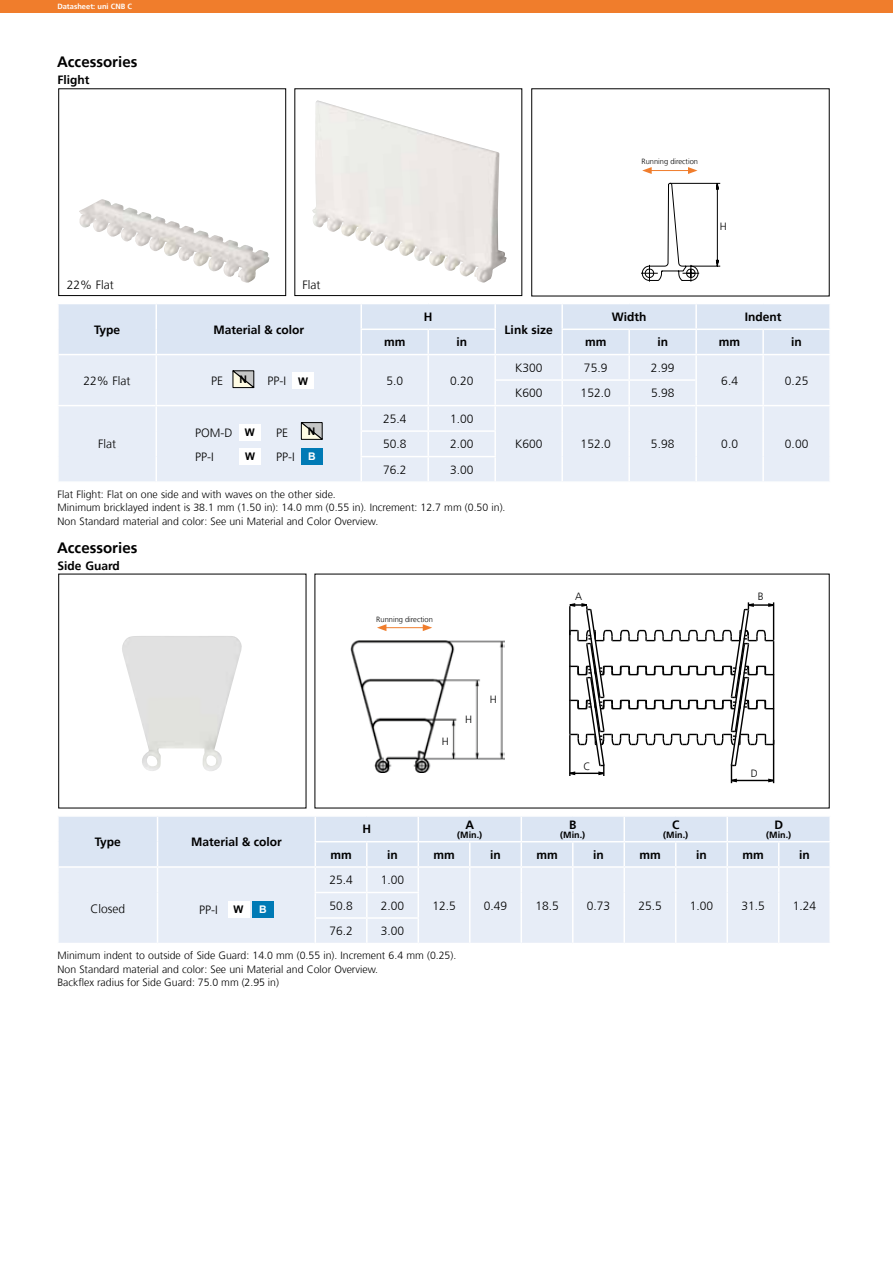
<style>
.page{position:relative;width:893px;height:1263px;background:#fff}
.page>*{position:absolute;margin:0;border:0;box-sizing:border-box;transform-origin:0 0}
.t1{font:700 15px "Frutiger";color:#000}
.t2{font:300 12px "Frutiger";color:#000}
.t3{font:700 12px "Frutiger";color:#000}
.t4{font:300 10.5px/13.5px "Frutiger";color:#000}
.t5{font:700 10.5px "Arial";color:#000}
.t6{font:700 10.5px "Arial";color:#fff}
.t7{font:700 9px "Frutiger";color:#000}
.t8{font:300 7.5px "Frutiger";color:#000}
.t9{font:700 7.5px "Frutiger";color:#fff}
.s1{font-family:"Arial";font-weight:700;font-size:10.5px}
.s2{font-family:"Arial";font-weight:700;font-size:10.5px;color:#fff}
</style>
<div class="page">
<svg style="left:58px;top:816px;width:772px;height:127px;background:#e3eaf5"></svg>
<hr style="left:829px;top:918px;width:2px;height:25px;background:#fff">
<hr style="left:57px;top:867px;width:2px;height:25px;background:#fff">
<hr style="left:57px;top:892px;width:2px;height:26px;background:#fff">
<hr style="left:57px;top:918px;width:2px;height:25px;background:#fff">
<div style="left:228px;top:901px;width:21px;height:17px;background:#fff"></div>
<div style="left:252px;top:901px;width:22px;height:17px;background:#007ab5"></div>
<svg style="left:58px;top:88px;width:772px;height:393px"></svg>
<img style="left:350px;top:640px;width:155px;height:132px">
<hr style="left:384px;top:627px;width:41px;height:1px;background:#f07d2c">
<svg style="left:377px;top:624px;width:9px;height:7px"></svg>
<svg style="left:423px;top:624px;width:9px;height:7px"></svg>
<svg style="left:569px;top:602px;width:206px;height:181px"></svg>
<img style="left:79px;top:201px;width:191px;height:82px">
<img style="left:312px;top:100px;width:163px;height:177px">
<img style="left:122px;top:636px;width:120px;height:135px">
<div style="left:0;top:0;width:893px;height:13px;background:#f07d2c"></div>
<p class="t9" style="left:57px;top:2px;width:76px">Datasheet: uni CNB C</p>
<h1 class="t1" style="left:57px;top:53px;width:82px">Accessories</h1>
<p class="t3" style="left:58px;top:73px;width:34px">Flight</p>
<p class="t2" style="left:67px;top:278px;width:49px">22% Flat</p>
<p class="t2" style="left:303px;top:278px;width:20px">Flat</p>
<p class="t3" style="left:94px;top:322px;width:28px">Type</p>
<p class="t3" style="left:213px;top:322px;width:92px">Material &amp; color</p>
<p class="t3" style="left:424px;top:310px;width:10px">H</p>
<p class="t3" style="left:505px;top:322px;width:50px">Link size</p>
<p class="t8" style="left:642px;top:158px;width:58px">Running direction</p>
<p class="t4" style="left:720px;top:220px;width:9px">H</p>
<p class="t3" style="left:612px;top:310px;width:36px">Width</p>
<p class="t3" style="left:745px;top:310px;width:38px">Indent</p>
<p class="t3" style="left:384px;top:335px;width:23px">mm</p>
<p class="t3" style="left:456px;top:335px;width:12px">in</p>
<p class="t3" style="left:585px;top:335px;width:23px">mm</p>
<p class="t3" style="left:657px;top:335px;width:12px">in</p>
<p class="t3" style="left:719px;top:335px;width:23px">mm</p>
<p class="t3" style="left:791px;top:335px;width:12px">in</p>
<p class="t2" style="left:515px;top:361px;width:29px">K300</p>
<p class="t2" style="left:584px;top:361px;width:25px">75.9</p>
<p class="t2" style="left:651px;top:361px;width:25px">2.99</p>
<p class="t2" style="left:83px;top:374px;width:49px">22% Flat</p>
<p class="t2" style="left:211px;top:374px;width:13px">PE</p>
<p class="t5" style="left:240px;top:372px;width:9px">N</p>
<p class="t2" style="left:267px;top:374px;width:42px">PP-I <span class="s1">W</span></p>
<p class="t2" style="left:386px;top:374px;width:18px">5.0</p>
<p class="t2" style="left:450px;top:374px;width:25px">0.20</p>
<p class="t2" style="left:515px;top:386px;width:29px">K600</p>
<p class="t2" style="left:581px;top:386px;width:32px">152.0</p>
<p class="t2" style="left:651px;top:386px;width:25px">5.98</p>
<p class="t2" style="left:721px;top:374px;width:18px">6.4</p>
<p class="t2" style="left:785px;top:374px;width:25px">0.25</p>
<p class="t2" style="left:98px;top:437px;width:20px">Flat</p>
<p class="t2" style="left:195px;top:426px;width:61px">POM-D <span class="s1">W</span></p>
<p class="t2" style="left:276px;top:426px;width:13px">PE</p>
<p class="t5" style="left:308px;top:424px;width:9px">N</p>
<p class="t2" style="left:195px;top:450px;width:20px">PP-I</p>
<p class="t5" style="left:245px;top:450px;width:11px">W</p>
<p class="t2" style="left:276px;top:450px;width:41px">PP-I <span class="s2">B</span></p>
<p class="t2" style="left:383px;top:412px;width:25px">25.4</p>
<p class="t2" style="left:450px;top:412px;width:25px">1.00</p>
<p class="t2" style="left:383px;top:437px;width:25px">50.8</p>
<p class="t2" style="left:450px;top:437px;width:25px">2.00</p>
<p class="t2" style="left:515px;top:437px;width:29px">K600</p>
<p class="t2" style="left:581px;top:437px;width:32px">152.0</p>
<p class="t2" style="left:651px;top:437px;width:25px">5.98</p>
<p class="t2" style="left:721px;top:437px;width:18px">0.0</p>
<p class="t2" style="left:785px;top:437px;width:25px">0.00</p>
<p class="t2" style="left:383px;top:463px;width:25px">76.2</p>
<p class="t2" style="left:450px;top:463px;width:25px">3.00</p>
<p class="t4" style="left:58px;top:488px;width:449px">Flat Flight: Flat on one side and with waves on the other side.<br>Minimum bricklayed indent is 38.1 mm (1.50 in): 14.0 mm (0.55 in). Increment: 12.7 mm (0.50 in).<br>Non Standard material and color: See uni Material and Color Overview.</p>
<h1 class="t1" style="left:57px;top:539px;width:82px">Accessories</h1>
<p class="t3" style="left:58px;top:558px;width:64px">Side Guard</p>
<p class="t3" style="left:95px;top:835px;width:28px">Type</p>
<p class="t3" style="left:191px;top:835px;width:92px">Material &amp; color</p>
<p class="t8" style="left:376px;top:615px;width:58px">Running direction</p>
<p class="t4" style="left:442px;top:735px;width:9px">H</p>
<p class="t4" style="left:465px;top:713px;width:9px">H</p>
<p class="t4" style="left:490px;top:692px;width:9px">H</p>
<p class="t3" style="left:362px;top:822px;width:10px">H</p>
<p class="t3" style="left:465px;top:818px;width:10px">A</p>
<p class="t7" style="left:457px;top:829px;width:26px">(Min.)</p>
<p class="t4" style="left:575px;top:590px;width:9px">A</p>
<p class="t4" style="left:758px;top:590px;width:7px">B</p>
<p class="t4" style="left:584px;top:760px;width:9px">C</p>
<p class="t3" style="left:569px;top:818px;width:9px">B</p>
<p class="t7" style="left:560px;top:829px;width:26px">(Min.)</p>
<p class="t3" style="left:672px;top:818px;width:9px">C</p>
<p class="t7" style="left:663px;top:829px;width:26px">(Min.)</p>
<p class="t4" style="left:751px;top:767px;width:9px">D</p>
<p class="t3" style="left:774px;top:818px;width:10px">D</p>
<p class="t7" style="left:766px;top:829px;width:26px">(Min.)</p>
<p class="t3" style="left:330px;top:848px;width:23px">mm</p>
<p class="t3" style="left:387px;top:848px;width:12px">in</p>
<p class="t3" style="left:433px;top:848px;width:23px">mm</p>
<p class="t3" style="left:490px;top:848px;width:12px">in</p>
<p class="t3" style="left:536px;top:848px;width:23px">mm</p>
<p class="t3" style="left:593px;top:848px;width:12px">in</p>
<p class="t3" style="left:639px;top:848px;width:23px">mm</p>
<p class="t3" style="left:696px;top:848px;width:12px">in</p>
<p class="t3" style="left:742px;top:848px;width:23px">mm</p>
<p class="t3" style="left:799px;top:848px;width:12px">in</p>
<p class="t2" style="left:329px;top:873px;width:25px">25.4</p>
<p class="t2" style="left:381px;top:873px;width:25px">1.00</p>
<p class="t2" style="left:329px;top:899px;width:25px">50.8</p>
<p class="t2" style="left:381px;top:899px;width:25px">2.00</p>
<p class="t2" style="left:432px;top:899px;width:25px">12.5</p>
<p class="t2" style="left:484px;top:899px;width:25px">0.49</p>
<p class="t2" style="left:535px;top:899px;width:25px">18.5</p>
<p class="t2" style="left:587px;top:899px;width:25px">0.73</p>
<p class="t2" style="left:638px;top:899px;width:25px">25.5</p>
<p class="t2" style="left:690px;top:899px;width:25px">1.00</p>
<p class="t2" style="left:741px;top:899px;width:25px">31.5</p>
<p class="t2" style="left:793px;top:899px;width:25px">1.24</p>
<p class="t2" style="left:329px;top:924px;width:25px">76.2</p>
<p class="t2" style="left:381px;top:924px;width:25px">3.00</p>
<p class="t4" style="left:57px;top:949px;width:400px">Minimum indent to outside of Side Guard: 14.0 mm (0.55 in). Increment 6.4 mm (0.25).<br>Non Standard material and color: See uni Material and Color Overview.<br>Backflex radius for Side Guard: 75.0 mm (2.95 in)</p>
<p class="t2" style="left:90px;top:902px;width:36px">Closed</p>
<p class="t2" style="left:199px;top:903px;width:20px">PP-I</p>
<p class="t5" style="left:234px;top:903px;width:11px">W</p>
<p class="t6" style="left:259px;top:903px;width:9px">B</p>
</div>
